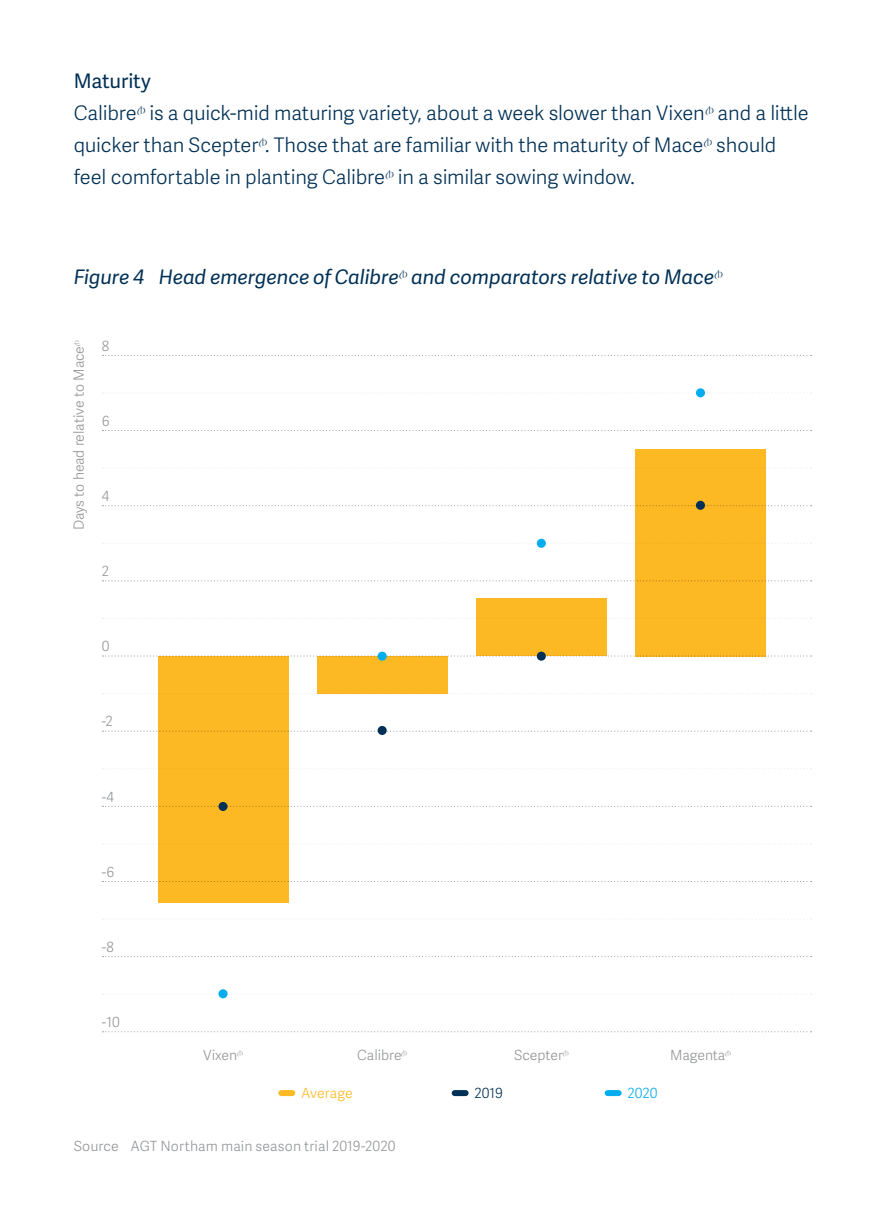
<style>
.page{position:relative;width:885px;height:1225px;background:#fff}
.page>*{position:absolute;margin:0;border:0;box-sizing:border-box;transform-origin:0 0}
.t1{font:300 20px/32px "Adelle Sans";letter-spacing:-.005em;color:#003055}
.t2{font:italic 20px "Adelle Sans";letter-spacing:-.005em;color:#003055}
.t3{font:300 14px "Adelle Sans";color:#939598}
.t4{font:300 14px "Adelle Sans";color:#fdb924}
.t5{font:300 14px "Adelle Sans";color:#003055}
.t6{font:300 14px "Adelle Sans";color:#00aeef}
.s1{font-weight:400}
.s2{font-family:"AGT"}
.s3{font-family:"AGT";font-weight:300;font-style:normal}
</style>
<div class="page">
<div style="left:158px;top:656px;width:130px;height:246px;background:#fdb924"></div>
<div style="left:317px;top:656px;width:130px;height:37px;background:#fdb924"></div>
<div style="left:476px;top:598px;width:130px;height:58px;background:#fdb924"></div>
<div style="left:635px;top:449px;width:130px;height:207px;background:#fdb924"></div>
<svg style="left:102px;top:355px;width:709px;height:1px"></svg>
<svg style="left:102px;top:392px;width:699px;height:1px"></svg>
<svg style="left:102px;top:430px;width:709px;height:1px"></svg>
<svg style="left:102px;top:505px;width:709px;height:1px"></svg>
<svg style="left:102px;top:543px;width:709px;height:1px"></svg>
<svg style="left:102px;top:580px;width:709px;height:1px"></svg>
<svg style="left:102px;top:618px;width:709px;height:1px"></svg>
<svg style="left:102px;top:655px;width:709px;height:1px"></svg>
<svg style="left:102px;top:693px;width:709px;height:1px"></svg>
<svg style="left:102px;top:730px;width:709px;height:1px"></svg>
<svg style="left:102px;top:768px;width:709px;height:1px"></svg>
<svg style="left:102px;top:806px;width:709px;height:1px"></svg>
<svg style="left:102px;top:843px;width:702px;height:1px"></svg>
<svg style="left:102px;top:881px;width:709px;height:1px"></svg>
<svg style="left:102px;top:956px;width:709px;height:1px"></svg>
<svg style="left:102px;top:1031px;width:709px;height:1px"></svg>
<div style="left:218px;top:802px;width:9px;height:9px;background:#003055;border-radius:50%"></div>
<div style="left:377px;top:651px;width:9px;height:9px;background:#00aeef;border-radius:50%"></div>
<div style="left:536px;top:539px;width:10px;height:9px;background:#00aeef;border-radius:50%"></div>
<div style="left:695px;top:388px;width:10px;height:9px;background:#00aeef;border-radius:50%"></div>
<div style="left:218px;top:989px;width:9px;height:9px;background:#00aeef;border-radius:50%"></div>
<div style="left:377px;top:726px;width:9px;height:9px;background:#003055;border-radius:50%"></div>
<svg style="left:536px;top:651px;width:10px;height:9px"></svg>
<svg style="left:695px;top:501px;width:10px;height:9px"></svg>
<div style="left:281px;top:1090px;width:11px;height:6px;background:#fdb924"></div>
<div style="left:454px;top:1090px;width:11px;height:6px;background:#003055"></div>
<div style="left:607px;top:1090px;width:11px;height:6px;background:#00aeef"></div>
<p class="t1" style="left:74px;top:64px;width:736px"><span class="s1">Maturity<br></span>Calibre<span class="s2">~</span> is a quick-mid maturing variety, about a week slower than Vixen<span class="s2">~</span> and a little quicker than Scepter<span class="s2">~</span>. Those that are familiar with the maturity of Mace<span class="s2">~</span> should feel comfortable in planting Calibre<span class="s2">~</span> in a similar sowing window.</p>
<p class="t2" style="left:74px;top:262px;width:650px">Figure 4 Head emergence of Calibre<span class="s3">~</span> and comparators relative to Mace<span class="s3">~</span></p>
<p class="t3" style="left:69px;top:530px;width:191px;rotate:-90deg">Days to head relative to Mace<span class="s2">~</span></p>
<p class="t3" style="left:102px;top:336px;width:9px">8</p>
<p class="t3" style="left:102px;top:411px;width:9px">6</p>
<p class="t3" style="left:102px;top:486px;width:9px">4</p>
<p class="t3" style="left:102px;top:561px;width:9px">2</p>
<p class="t3" style="left:102px;top:636px;width:9px">0</p>
<p class="t3" style="left:102px;top:711px;width:12px">-2</p>
<p class="t3" style="left:102px;top:786px;width:13px">-4</p>
<p class="t3" style="left:102px;top:861px;width:14px">-6</p>
<p class="t3" style="left:102px;top:937px;width:13px">-8</p>
<p class="t3" style="left:102px;top:1012px;width:19px">-10</p>
<p class="t3" style="left:203px;top:1045px;width:41px">Vixen<span class="s2">~</span></p>
<p class="t3" style="left:357px;top:1045px;width:51px">Calibre<span class="s2">~</span></p>
<p class="t3" style="left:514px;top:1045px;width:56px">Scepter<span class="s2">~</span></p>
<p class="t3" style="left:670px;top:1045px;width:62px">Magenta<span class="s2">~</span></p>
<p class="t4" style="left:301px;top:1083px;width:53px">Average</p>
<p class="t5" style="left:474px;top:1083px;width:30px">2019</p>
<p class="t6" style="left:627px;top:1083px;width:32px">2020</p>
<p class="t3" style="left:74px;top:1136px;width:323px">Source AGT Northam main season trial 2019-2020</p>
</div>
